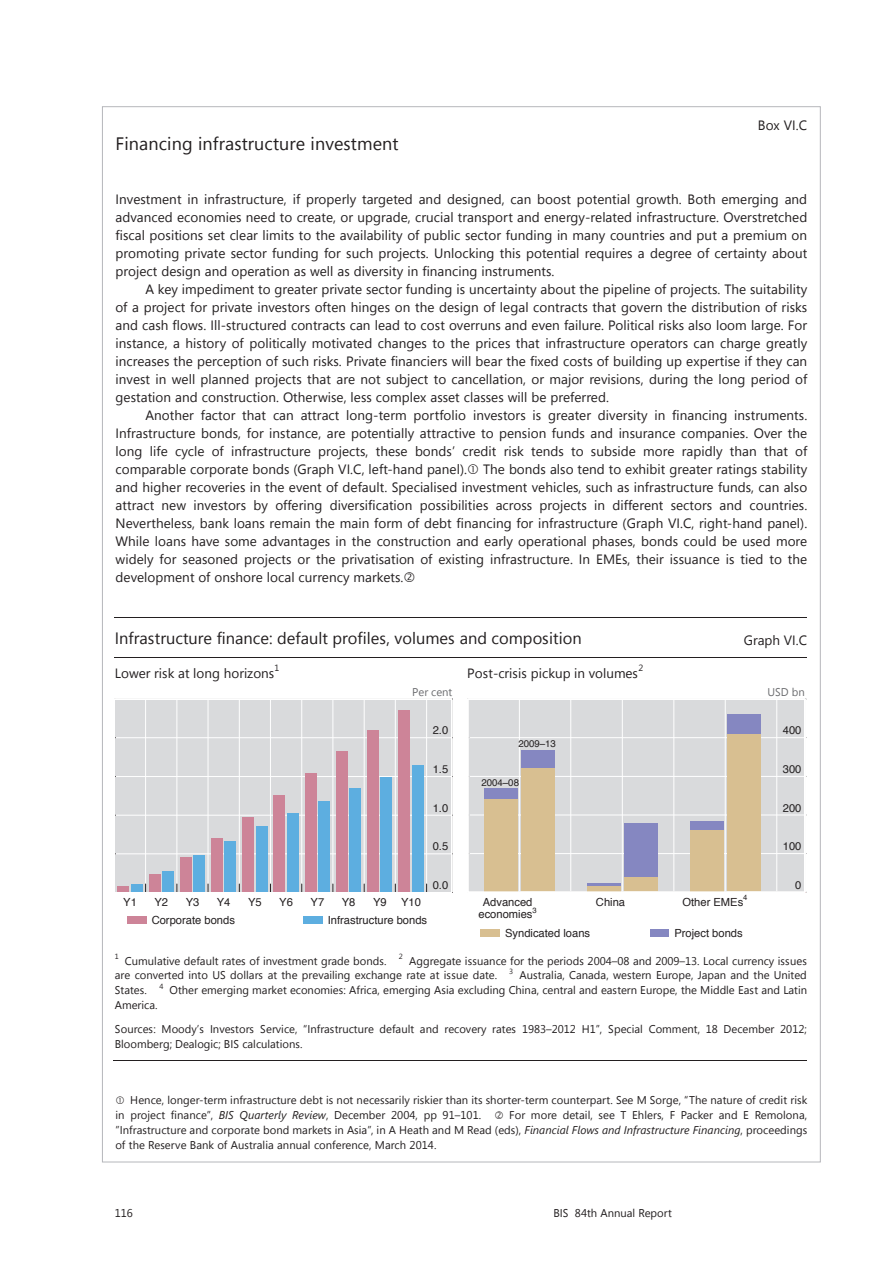
<style>
.page{position:relative;width:893px;height:1263px;background:#fff}
.page>*{position:absolute;margin:0;border:0;box-sizing:border-box;transform-origin:0 0}
.t1{font:18px "Segoe UI";letter-spacing:.005em;color:#231f20}
.t2{font:16.5px "Segoe UI";color:#231f20}
.t3{font:13.5px/18px "Segoe UI";letter-spacing:.005em;color:#231f20;text-align:justify}
.t4{font:11.25px/15px "Segoe UI";color:#231f20}
.t5{font:11.25px "Helvetica";color:#231f20}
.t6{font:11.25px "Segoe UI";color:#6c6d70}
.t7{font:11.1px "Helvetica";color:#231f20}
.t8{font:9.75px "Helvetica";color:#231f20}
.t9{font:9px "Segoe UI";color:#231f20}
.t10{font:7.65px "Helvetica";color:#231f20}
.t11{font:7.5px "Segoe UI";color:#231f20}
.s1{font-style:italic}
</style>
<div class="page">
<hr style="left:115px;top:617px;width:692px;height:1px;background:#231f20">
<hr style="left:115px;top:657px;width:692px;height:1px;background:#231f20">
<hr style="left:114px;top:1060px;width:693px;height:1px;background:#231f20">
<svg style="left:115px;top:700px;width:336px;height:192px;background:#c1c0ce"></svg>
<div style="left:127px;top:916px;width:19px;height:8px;background:#cd8498"></div>
<div style="left:303px;top:916px;width:19px;height:8px;background:#5daee0"></div>
<svg style="left:467px;top:698px;width:339px;height:195px;background:#d6d1ca"></svg>
<div style="left:480px;top:929px;width:20px;height:8px;background:#d8bf91"></div>
<div style="left:650px;top:929px;width:19px;height:8px;background:#8587c1"></div>
<p class="t3" style="left:758px;top:115px;width:51px">Box VI.C</p>
<h1 class="t1" style="left:116px;top:131px;width:285px">Financing infrastructure investment</h1>
<p class="t3" style="left:116px;top:190px;width:693px">Investment in infrastructure, if properly targeted and designed, can boost potential growth. Both emerging and advanced economies need to create, or upgrade, crucial transport and energy-related infrastructure. Overstretched fiscal positions set clear limits to the availability of public sector funding in many countries and put a premium on promoting private sector funding for such projects. Unlocking this potential requires a degree of certainty about project design and operation as well as diversity in financing instruments.</p>
<p class="t3" style="left:116px;top:280px;width:693px;text-indent:30px">A key impediment to greater private sector funding is uncertainty about the pipeline of projects. The suitability of a project for private investors often hinges on the design of legal contracts that govern the distribution of risks and cash flows. Ill-structured contracts can lead to cost overruns and even failure. Political risks also loom large. For instance, a history of politically motivated changes to the prices that infrastructure operators can charge greatly increases the perception of such risks. Private financiers will bear the fixed costs of building up expertise if they can invest in well planned projects that are not subject to cancellation, or major revisions, during the long period of gestation and construction. Otherwise, less complex asset classes will be preferred.</p>
<p class="t3" style="left:116px;top:405px;width:693px;text-indent:30px">Another factor that can attract long-term portfolio investors is greater diversity in financing instruments.<br>Infrastructure bonds, for instance, are potentially attractive to pension funds and insurance companies. Over the long life cycle of infrastructure projects, these bonds’ credit risk tends to subside more rapidly than that of comparable corporate bonds (Graph VI.C, left-hand panel). The bonds also tend to exhibit greater ratings stability and higher recoveries in the event of default. Specialised investment vehicles, such as infrastructure funds, can also attract new investors by offering diversification possibilities across projects in different sectors and countries.<br>Nevertheless, bank loans remain the main form of debt financing for infrastructure (Graph VI.C, right-hand panel).<br>While loans have some advantages in the construction and early operational phases, bonds could be used more widely for seasoned projects or the privatisation of existing infrastructure. In EMEs, their issuance is tied to the development of onshore local currency markets.</p>
<p class="t2" style="left:115px;top:627px;width:468px">Infrastructure finance: default profiles, volumes and composition</p>
<p class="t3" style="left:744px;top:631px;width:65px">Graph VI.C</p>
<p class="t3" style="left:115px;top:664px;width:161px">Lower risk at long horizons</p>
<p class="t9" style="left:275px;top:662px;width:6px">1</p>
<p class="t3" style="left:467px;top:664px;width:172px">Post-crisis pickup in volumes</p>
<p class="t9" style="left:638px;top:662px;width:6px">2</p>
<p class="t6" style="left:412px;top:684px;width:42px">Per cent</p>
<p class="t6" style="left:767px;top:684px;width:39px">USD bn</p>
<p class="t5" style="left:433px;top:722px;width:17px">2.0</p>
<p class="t7" style="left:783px;top:722px;width:20px">400</p>
<p class="t8" style="left:518px;top:736px;width:39px">2009–13</p>
<p class="t5" style="left:433px;top:760px;width:17px">1.5</p>
<p class="t7" style="left:783px;top:760px;width:20px">300</p>
<p class="t8" style="left:481px;top:775px;width:39px">2004–08</p>
<p class="t5" style="left:433px;top:799px;width:17px">1.0</p>
<p class="t7" style="left:783px;top:799px;width:20px">200</p>
<p class="t5" style="left:433px;top:838px;width:17px">0.5</p>
<p class="t7" style="left:783px;top:838px;width:20px">100</p>
<p class="t5" style="left:433px;top:876px;width:17px">0.0</p>
<p class="t7" style="left:795px;top:876px;width:8px">0</p>
<p class="t5" style="left:123px;top:894px;width:15px">Y1</p>
<p class="t5" style="left:154px;top:894px;width:15px">Y2</p>
<p class="t5" style="left:186px;top:894px;width:15px">Y3</p>
<p class="t5" style="left:217px;top:894px;width:15px">Y4</p>
<p class="t5" style="left:248px;top:894px;width:15px">Y5</p>
<p class="t5" style="left:279px;top:894px;width:15px">Y6</p>
<p class="t5" style="left:311px;top:894px;width:15px">Y7</p>
<p class="t5" style="left:342px;top:894px;width:15px">Y8</p>
<p class="t5" style="left:373px;top:894px;width:15px">Y9</p>
<p class="t5" style="left:401px;top:894px;width:21px">Y10</p>
<p class="t5" style="left:152px;top:911px;width:85px">Corporate bonds</p>
<p class="t5" style="left:328px;top:911px;width:101px">Infrastructure bonds</p>
<p class="t10" style="left:743px;top:892px;width:6px">4</p>
<p class="t7" style="left:483px;top:893px;width:51px">Advanced</p>
<p class="t7" style="left:596px;top:893px;width:31px">China</p>
<p class="t7" style="left:682px;top:893px;width:62px">Other EMEs</p>
<p class="t10" style="left:532px;top:904px;width:6px">3</p>
<p class="t7" style="left:478px;top:906px;width:56px">economies</p>
<p class="t7" style="left:505px;top:925px;width:87px">Syndicated loans</p>
<p class="t7" style="left:674px;top:925px;width:70px">Project bonds</p>
<p class="t11" style="left:115px;top:951px;width:6px">1</p>
<p class="t4" style="left:125px;top:953px;width:263px">Cumulative default rates of investment grade bonds.</p>
<p class="t11" style="left:399px;top:951px;width:6px">2</p>
<p class="t4" style="left:115px;top:953px;width:693px;text-indent:294px">Aggregate issuance for the periods 2004–08 and 2009–13. Local currency issues are converted into US dollars at the prevailing exchange rate at issue date.</p>
<p class="t11" style="left:509px;top:966px;width:6px">3</p>
<p class="t4" style="left:519px;top:967px;width:289px">Australia, Canada, western Europe, Japan and the United</p>
<p class="t4" style="left:115px;top:982px;width:34px">States.</p>
<p class="t11" style="left:159px;top:981px;width:6px">4</p>
<p class="t4" style="left:170px;top:982px;width:639px">Other emerging market economies: Africa, emerging Asia excluding China, central and eastern Europe, the Middle East and Latin</p>
<p class="t4" style="left:115px;top:993px;width:693px;line-height:23.9px">America.<br>Sources: Moody’s Investors Service, “Infrastructure default and recovery rates 1983–2012 H1”, Special Comment, 18 December 2012;</p>
<p class="t4" style="left:115px;top:1036px;width:189px">Bloomberg; Dealogic; BIS calculations.</p>
<p class="t4" style="left:116px;top:1092px;width:693px;text-indent:15px">Hence, longer-term infrastructure debt is not necessarily riskier than its shorter-term counterpart. See M Sorge, “The nature of credit risk in project finance”, <span class="s1">BIS Quarterly Review</span>, December 2004, pp 91–101.</p>
<p class="t4" style="left:116px;top:1107px;width:693px;text-align:justify;text-indent:394px">For more detail, see T Ehlers, F Packer and E Remolona, ”Infrastructure and corporate bond markets in Asia”, in A Heath and M Read (eds), <span class="s1">Financial Flows and Infrastructure Financing</span>, proceedings of the Reserve Bank of Australia annual conference, March 2014.</p>
<p class="t4" style="left:115px;top:1205px;width:20px">116</p>
<p class="t4" style="left:553px;top:1205px;width:120px">BIS 84th Annual Report</p>
</div>
